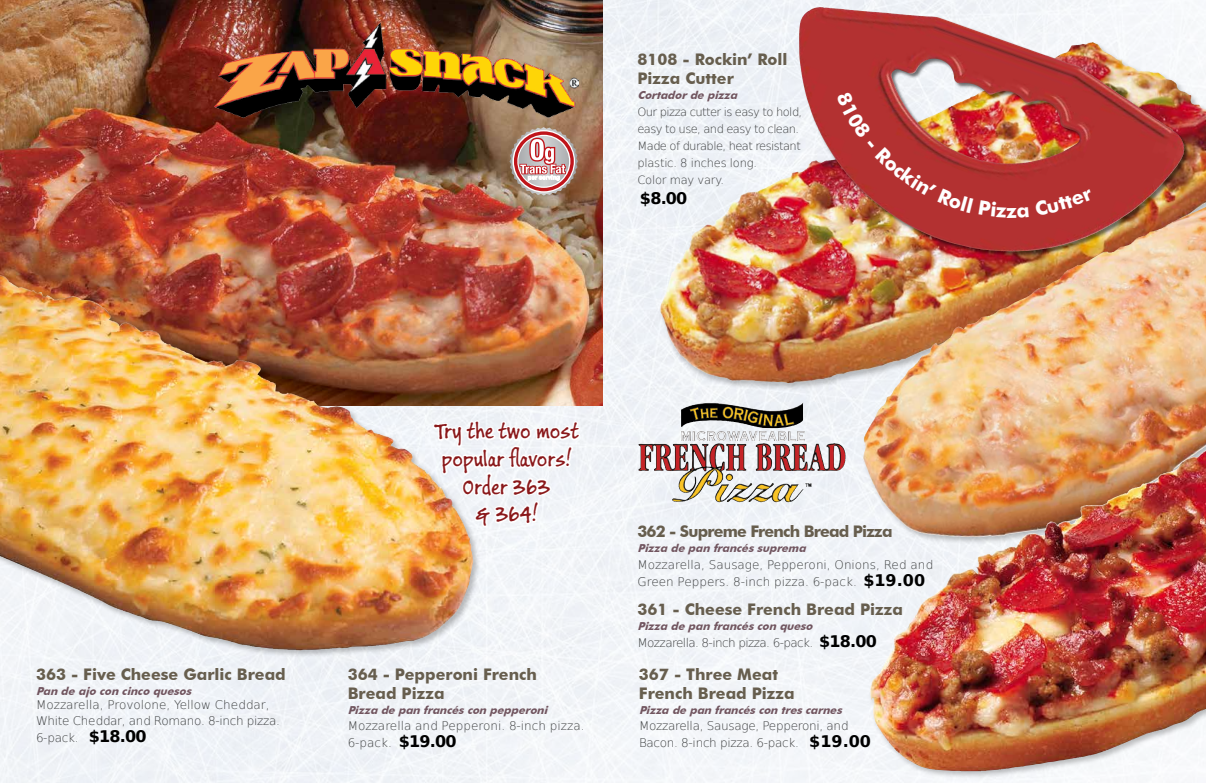
<style>
.page{position:relative;width:1206px;height:783px;background:#fff}
.page>*{position:absolute;margin:0;border:0;box-sizing:border-box;transform-origin:0 0}
.t1{font:23px/27.6px "Buxton Sketch";color:#8a181a;text-align:center}
.t2{font:700 16px/19.2px "Futura BT";color:#675e4e}
.t3{font:700 16px "Futura BT";letter-spacing:-.05em;color:#675e4e}
.t4{font:700 16px "DejaVu Sans";color:#000}
.t5{font:200 12px/17px "DejaVu Sans";letter-spacing:-.01em;color:#393b3c}
.t6{font:200 12px "DejaVu Sans";letter-spacing:-.05em;color:#393b3c}
.t7{font:200 11.5px/17px "DejaVu Sans";letter-spacing:-.05em;color:#393b3c}
.t8{font:italic 700 11px "Futura BT";color:#71555f}
.s1{font-weight:700;font-size:16px;color:#000}
</style>
<div class="page">
<div style="left:0;top:0;width:1203px;height:783px;background:#f1f4f8"></div>
<img style="left:0;top:0;width:603px;height:406px">
<svg style="left:510px;top:127px;width:68px;height:69px;background:#c0938e"></svg>
<img style="left:213px;top:22px;width:366px;height:97px">
<div style="left:0;top:271px;width:481px;height:387px;background:#000;opacity:.25"></div>
<img style="left:0;top:275px;width:128px;height:337px">
<div style="left:658px;top:40px;width:548px;height:351px;background:#000;opacity:.25"></div>
<div style="left:861px;top:201px;width:345px;height:344px;background:#000;opacity:.25"></div>
<img style="left:1190px;top:207px;width:15px;height:28px">
<div style="left:868px;top:444px;width:338px;height:336px;background:#000;opacity:.25"></div>
<img style="left:1050px;top:450px;width:155px;height:76px">
<div style="left:799px;top:7px;width:391px;height:250px;background:#000;opacity:.55"></div>
<img style="left:799px;top:7px;width:21px;height:65px">
<svg style="left:431px;top:410px;width:152px;height:124px"></svg>
<img style="left:681px;top:402px;width:122px;height:39px">
<img style="left:836px;top:92px;width:193px;height:126px">
<div style="left:1035px;top:190px;width:58px;height:26px;background:#b33131"></div>
<h2 class="t2" style="left:637px;top:50px;width:151px">8108 - Rockin’ Roll<br>Pizza Cutter</h2>
<p class="t8" style="left:637px;top:89px;width:105px">Cortadorde pizza</p>
<p class="t7" style="left:637px;top:103px;width:166px">Our pizza cutter is easy to hold, easy to use, and easy to clean.<br>Made of durable, heat resistant plastic. 8 inches long.<br>Color may vary.</p>
<h2 class="t4" style="left:640px;top:185px;width:49px">$8.00</h2>
<h2 class="t2" style="left:36px;top:664px;width:251px">363 - Five Cheese Garlic Bread</h2>
<p class="t8" style="left:36px;top:684px;width:160px">Pan de ajo con cinco quesos</p>
<p class="t5" style="left:36px;top:696px;width:246px;line-height:16.5px">Mozzarella, Provolone, Yellow Cheddar,<br>White Cheddar, and Romano. 8-inch pizza.<br>6-pack. <span class="s1">$18.00</span></p>
<h1 class="t1" style="left:434px;top:418px;width:146px">Try the two most popular flavors!<br>Order 363<br>&amp; 364!</h1>
<h2 class="t2" style="left:348px;top:664px;width:191px">364 - Pepperoni French<br>Bread Pizza</h2>
<p class="t8" style="left:348px;top:704px;width:205px">Pizza de pan francéscon pepperoni</p>
<p class="t5" style="left:348px;top:717px;width:238px">Mozzarella and Pepperoni. 8-inch pizza.<br>6-pack. <span class="s1">$19.00</span></p>
<h2 class="t3" style="left:637px;top:521px;width:257px">362 - Supreme French Bread Pizza</h2>
<p class="t8" style="left:637px;top:541px;width:173px">Pizza de pan francéssuprema</p>
<p class="t5" style="left:637px;top:555px;width:297px">Mozzarella, Sausage, Pepperoni, Onions, Red and<br>Green Peppers. 8-inch pizza. 6-pack. <span class="s1">$19.00</span></p>
<h2 class="t2" style="left:637px;top:600px;width:267px">361 - Cheese French Bread Pizza</h2>
<p class="t8" style="left:637px;top:620px;width:180px">Pizza de pan francéscon queso</p>
<p class="t6" style="left:637px;top:634px;width:241px">Mozzarella. 8-inch pizza. 6-pack. <span class="s1">$18.00</span></p>
<h2 class="t2" style="left:639px;top:664px;width:157px">367 - Three Meat<br>French Bread Pizza</h2>
<p class="t8" style="left:639px;top:704px;width:208px">Pizza de pan francéscon trescarnes</p>
<p class="t5" style="left:639px;top:716px;width:234px">Mozzarella, Sausage, Pepperoni, and<br>Bacon. 8-inch pizza. 6-pack. <span class="s1">$19.00</span></p>
</div>
